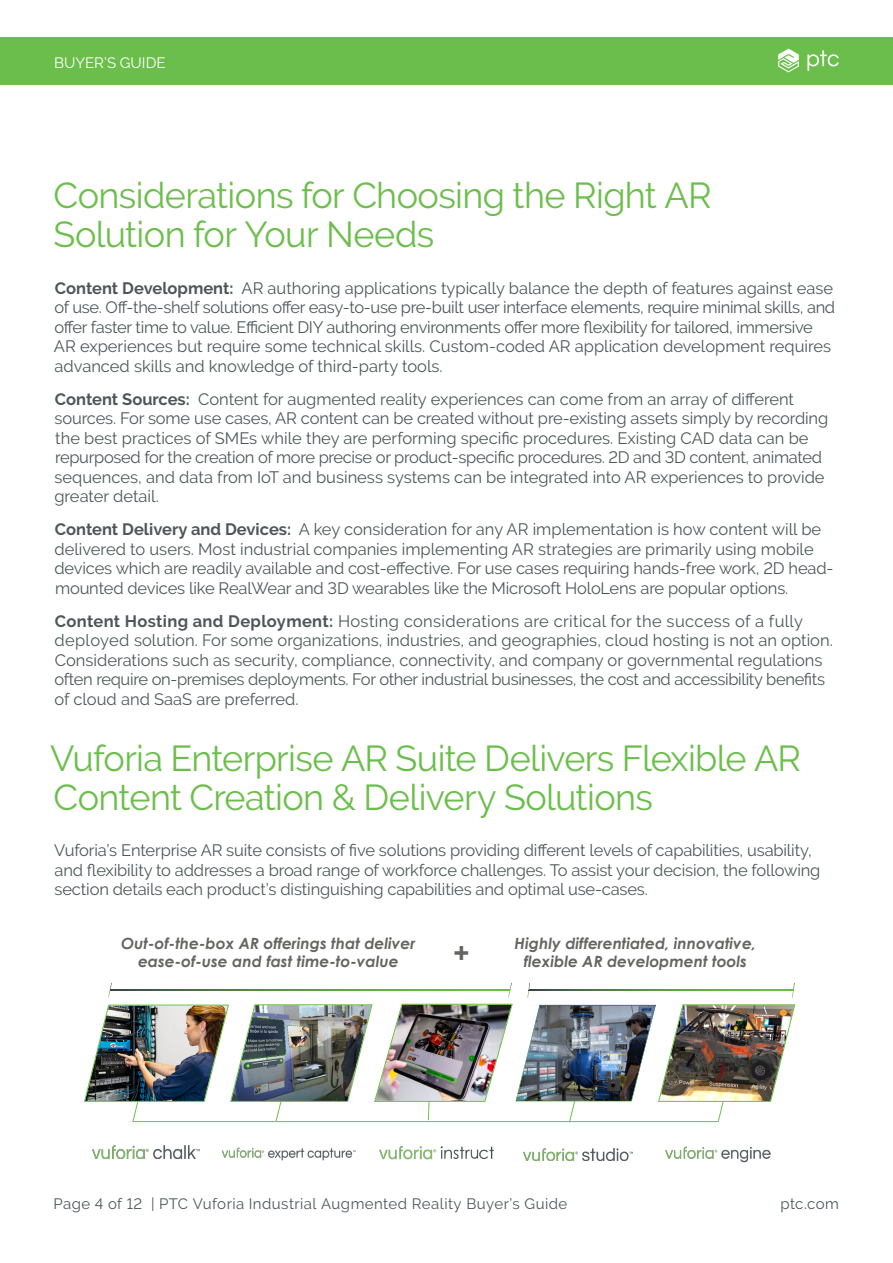
<style>
.page{position:relative;width:893px;height:1263px;background:#fff}
.page>*{position:absolute;margin:0;border:0;box-sizing:border-box;transform-origin:0 0}
.subheads{font:36px/39px "Raleway";letter-spacing:-.02em;color:#6cbe4c}
.t1{font:700 27.9px "Century Gothic";color:#646662}
.t2{font:16.5px/19.5px "PTC Raleway";letter-spacing:-.01em;color:#4e5758}
.t3{font:italic 700 15.45px/18.6px "Century Gothic";color:#646662;text-align:center}
.t4{font:15px "PTC Raleway";letter-spacing:.03em;color:#4e5758}
.t5{font:15px "Raleway";letter-spacing:.005em;color:#fff}
.t6{font:15px "Raleway";letter-spacing:.02em;color:#4e5758}
.s1{font-weight:700}
</style>
<div class="page">
<div style="left:0;top:37px;width:893px;height:48px;background:#6cbe4c"></div>
<svg style="left:778px;top:49px;width:21px;height:23px"></svg>
<svg style="left:807px;top:50px;width:32px;height:21px"></svg>
<img style="left:93px;top:1146px;width:106px;height:12px">
<img style="left:221px;top:1147px;width:135px;height:14px">
<img style="left:523px;top:1148px;width:109px;height:13px">
<img style="left:665px;top:1146px;width:105px;height:17px">
<img style="left:379px;top:1146px;width:115px;height:14px">
<img style="left:84px;top:983px;width:711px;height:140px">
<svg style="left:110px;top:990px;width:400px;height:1px"></svg>
<p class="t5" style="left:54px;top:54px;width:113px">BUYER’S GUIDE</p>
<p class="subheads" style="left:54px;top:176px;width:659px">Considerations for Choosing the Right AR<br>Solution for Your Needs</p>
<p class="t2" style="left:54px;top:278px;width:783px"><span class="s1">Content Development:</span> AR authoring applications typically balance the depth of features against ease of use. Off-the-shelf solutions offer easy-to-use pre-built user interface elements, require minimal skills, and offer faster time to value. Efficient DIY authoring environments offer more flexibility for tailored, immersive AR experiences but require some technical skills. Custom-coded AR application development requires advanced skills and knowledge of third-party tools.</p>
<p class="t2" style="left:54px;top:389px;width:775px"><span class="s1">Content Sources:</span> Content for augmented reality experiences can come from an array of different sources. For some use cases, AR content can be created without pre-existing assets simply by recording the best practices of SMEs while they are performing specific procedures. Existing CAD data can be repurposed for the creation of more precise or product-specific procedures. 2D and 3D content, animated sequences, and data from IoT and business systems can be integrated into AR experiences to provide greater detail.</p>
<p class="t2" style="left:54px;top:519px;width:780px"><span class="s1">Content Delivery and Devices:</span> A key consideration for any AR implementation is how content will be delivered to users. Most industrial companies implementing AR strategies are primarily using mobile devices which are readily available and cost-effective. For use cases requiring hands-free work, 2D head&shy;mounted devices like RealWear and 3D wearables like the Microsoft HoloLens are popular options.</p>
<p class="t2" style="left:54px;top:611px;width:780px"><span class="s1">Content Hosting and Deployment:</span> Hosting considerations are critical for the success of a fully deployed solution. For some organizations, industries, and geographies, cloud hosting is not an option.<br>Considerations such as security, compliance, connectivity, and company or governmental regulations often require on-premises deployments. For other industrial businesses, the cost and accessibility benefits of cloud and SaaS are preferred.</p>
<p class="subheads" style="left:50px;top:738px;width:752px">Vuforia Enterprise AR Suite Delivers Flexible AR<br>Content Creation &amp; Delivery Solutions</p>
<p class="t2" style="left:54px;top:840px;width:768px">Vuforia’s Enterprise AR suite consists of five solutions providing different levels of capabilities, usability, and flexibility to addresses a broad range of workforce challenges. To assist your decision, the following section details each product’s distinguishing capabilities and optimal use-cases.</p>
<p class="t3" style="left:121px;top:933px;width:296px">Out-of-the-box AR offerings that deliver ease-of-use and fast time-to-value</p>
<p class="t1" style="left:453px;top:932px;width:18px">+</p>
<p class="t3" style="left:515px;top:933px;width:243px">Highly differentiated, innovative, flexible AR development tools</p>
<p class="t4" style="left:53px;top:1195px;width:515px">Page 4 of 12 | PTC Vuforia Industrial Augmented Reality Buyer’s Guide</p>
<p class="t6" style="left:780px;top:1195px;width:60px">ptc.com</p>
</div>
